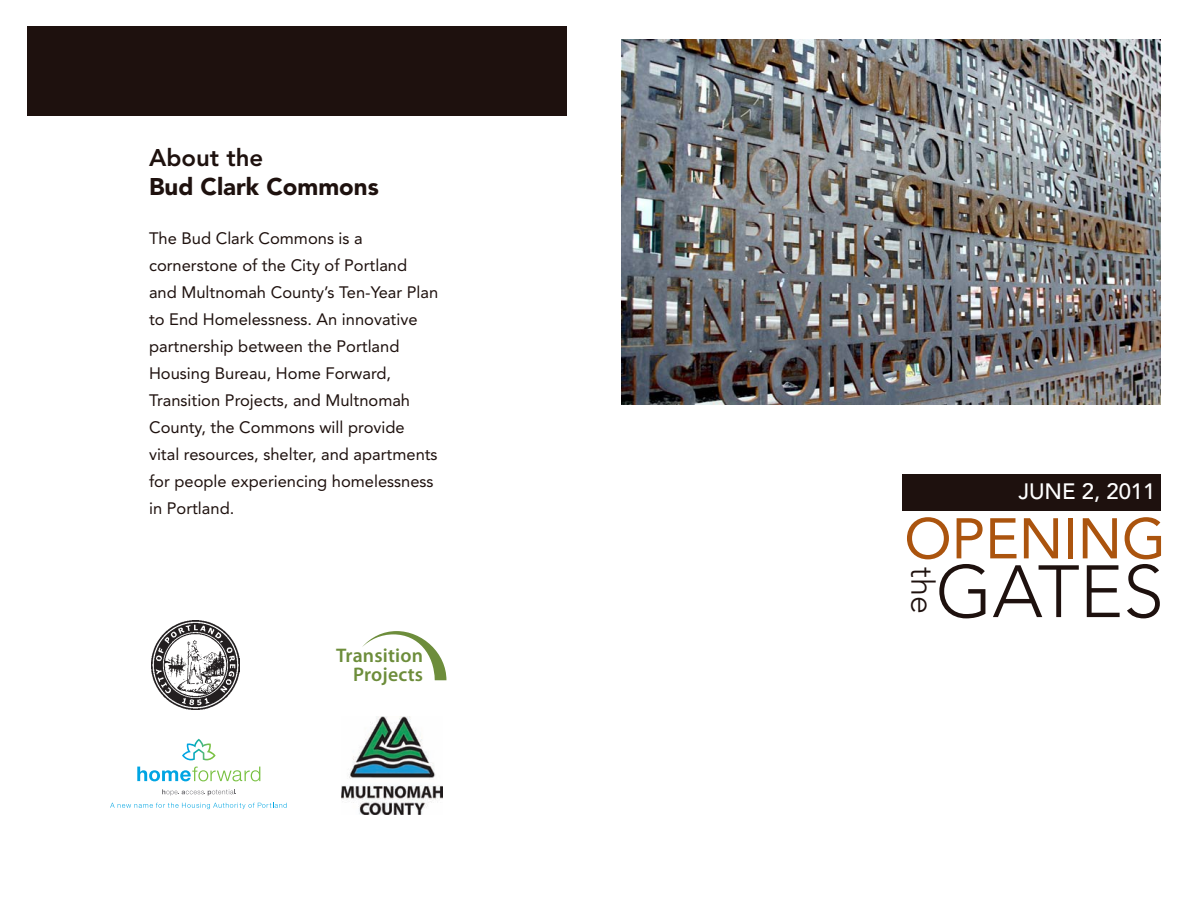
<style>
.page{position:relative;width:1188px;height:918px;background:#fff}
.page>*{position:absolute;margin:0;border:0;box-sizing:border-box;transform-origin:0 0}
.t1{font:300 73.2px "Avenir";color:#1e110e}
.t2{font:56.7px "Avenir";color:#ab540e}
.t3{font:300 32.25px "Avenir";color:#1e110e}
.t4{font:900 24px "Avenir";color:#1e110e}
.t5{font:800 24px "Avenir";color:#1e110e}
.t6{font:500 22.05px "Avenir";color:#fff}
.t7{font:600 19.8px/18.6px "Myriad Pro";letter-spacing:.01em;color:#6d8d3b;text-align:right}
.t8{font:16.5px/27px "Avenir";color:#1e110e}
</style>
<div class="page">
<img style="left:621px;top:40px;width:540px;height:364px">
<div style="left:902px;top:474px;width:259px;height:37px;background:#1e110e"></div>
<img style="left:151px;top:621px;width:89px;height:88px">
<img style="left:342px;top:717px;width:101px;height:98px">
<svg style="left:182px;top:739px;width:34px;height:21px"></svg>
<svg style="left:162px;top:789px;width:74px;height:7px"></svg>
<svg style="left:137px;top:767px;width:123px;height:14px"></svg>
<svg style="left:110px;top:803px;width:177px;height:6px"></svg>
<svg style="left:362px;top:631px;width:84px;height:49px"></svg>
<div style="left:27px;top:27px;width:540px;height:89px;background:#1e110e"></div>
<p class="t5" style="left:149px;top:144px;width:116px">About the</p>
<p class="t4" style="left:149px;top:172px;width:231px">Bud Clark Commons</p>
<p class="t8" style="left:149px;top:225px;width:291px">The Bud Clark Commons is a cornerstone of the City of Portland and Multnomah County’s Ten-Year Plan to End Homelessness. An innovative partnership between the Portland<br>Housing Bureau, Home Forward,<br>Transition Projects, and Multnomah<br>County, the Commons will provide vital resources, shelter, and apartments for people experiencing homelessness in Portland.</p>
<p class="t7" style="left:336px;top:646px;width:89px">Transition<br>Projects</p>
<p class="t6" style="left:1018px;top:479px;width:139px">JUNE 2, 2011</p>
<p class="t2" style="left:904px;top:506px;width:263px">OPENING</p>
<p class="t1" style="left:936px;top:549px;width:230px">GATES</p>
<p class="t3" style="left:942px;top:567px;width:48px;rotate:90deg">the</p>
</div>
